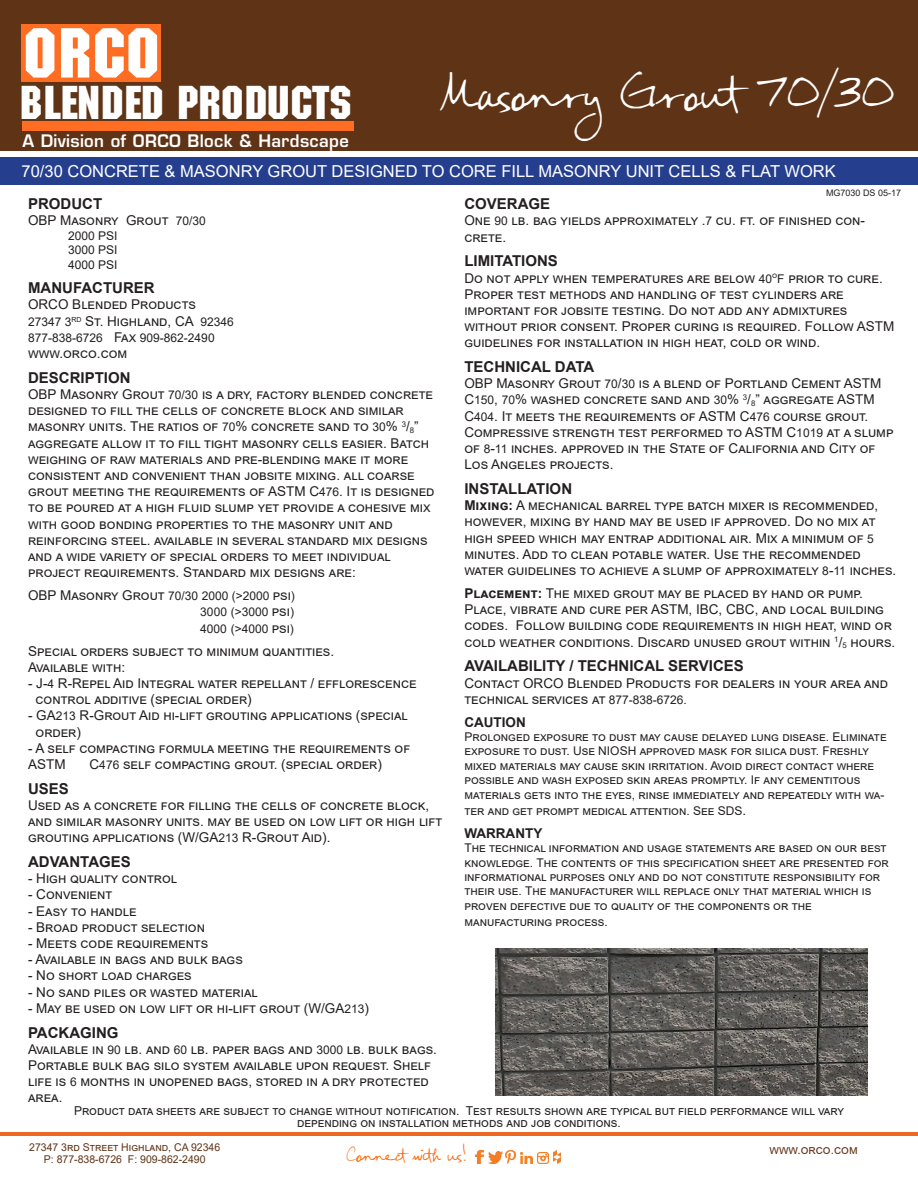
<style>
.page{position:relative;width:918px;height:1188px;background:#fff}
.page>*{position:absolute;margin:0;border:0;box-sizing:border-box;transform-origin:0 0}
.t1{font:68.85px "Machine Std";color:#fff;scale:1.04 1}
.t2{font:46.2px "Machine Std";color:#fff;scale:1.04 1}
.t3{font:36px "FG Rebecca Script";color:#fff}
.t4{font:600 16.8px "Eurostile LT Std";letter-spacing:.02em;color:#fff}
.t5{font:16.5px "Arial";color:#fff}
.t6{font:700 15px "Arial";color:#231f20}
.t7{font:13.8px "FG Rebecca Script";color:#ff6b0b}
.t8{font:13.5px/16.2px "Arial";color:#231f20}
.t9{font:700 13.5px "Arial";color:#231f20}
.t10{font:12.3px "Arial";color:#231f20}
.t11{font:12.3px "Arial";color:#623317}
.t12{font:12px/14.4px "Arial";color:#231f20}
.t13{font:10.65px "Arial";color:#5f3316}
.t14{font:9px "Arial";color:#231f20}
.s1{font-size:12px}
.s2{font-size:13.5px}
.s3{font-weight:700}
</style>
<div class="page">
<div style="left:0;top:0;width:918px;height:151px;background:#5f3316"></div>
<div style="left:0;top:158px;width:918px;height:27px;background:#253f8e"></div>
<div style="left:22px;top:24px;width:139px;height:58px;background:#ff6d22"></div>
<div style="left:22px;top:121px;width:332px;height:10px;background:#ff6d22"></div>
<hr style="left:0;top:1132px;width:918px;height:4px;background:#ee6825">
<hr style="left:0;top:1132px;width:918px;height:1px;background:#ff6d22">
<img style="left:495px;top:948px;width:372px;height:147px">
<svg style="left:475px;top:1151px;width:8px;height:12px"></svg>
<svg style="left:489px;top:1151px;width:59px;height:12px"></svg>
<img style="left:554px;top:1150px;width:7px;height:14px">
<p class="t1" style="left:23px;top:13px;width:133px">ORCO</p>
<p class="t2" style="left:20px;top:76px;width:321px">BLENDED PRODUCTS</p>
<p class="t4" style="left:22px;top:130px;width:328px">A Division of ORCO Block &amp; Hardscape</p>
<p class="t3" style="left:439px;top:73px;width:457px">Masonry Grout 70/30</p>
<p class="t5" style="left:22px;top:160px;width:816px">70/30 CONCRETE &amp; MASONRY GROUT DESIGNED TO CORE FILL MASONRY UNIT CELLS &amp; FLAT WORK</p>
<p class="t6" style="left:28px;top:193px;width:76px">PRODUCT</p>
<p class="t8" style="left:28px;top:212px;width:179px">OBP Masonry Grout <span class="s1">70/30</span></p>
<p class="t12" style="left:68px;top:228px;width:51px">2000 PSI</p>
<p class="t12" style="left:68px;top:243px;width:51px">3000 PSI</p>
<p class="t12" style="left:68px;top:257px;width:51px">4000 PSI</p>
<p class="t6" style="left:28px;top:277px;width:128px">MANUFACTURER</p>
<p class="t8" style="left:28px;top:297px;width:169px">ORCO Blended Products</p>
<p class="t8" style="left:28px;top:313px;width:207px"><span class="s1">27347 3</span><sup>RD</sup> St. Highland, CA <span class="s1">92346</span></p>
<p class="t12" style="left:28px;top:330px;width:188px">877-838-6726 <span class="s2">Fax</span> 909-862-2490</p>
<p class="t8" style="left:28px;top:345px;width:101px">www.orco.com</p>
<p class="t6" style="left:28px;top:367px;width:104px">DESCRIPTION</p>
<p class="t8" style="left:28px;top:386px;width:408px">OBP Masonry Grout <span class="s1">70/30</span> is a dry, factory blended concrete designed to fill the cells of concrete block and similar masonry units. The ratios of <span class="s1">70</span>% concrete sand to <span class="s1">30</span>% <sup>3</sup>/<sub>8</sub>” aggregate allow it to fill tight masonry cells easier. Batch weighing of raw materials and pre-blending make it more consistent and convenient than jobsite mixing. all coarse grout meeting the requirements of ASTM C<span class="s1">476</span>. It is designed to be poured at a high fluid slump yet provide a cohesive mix with good bonding properties to the masonry unit and reinforcing steel. available in several standard mix designs and a wide variety of special orders to meet individual project requirements. Standard mix designs are:</p>
<p class="t8" style="left:28px;top:587px;width:268px">OBP Masonry Grout <span class="s1">70/30 2000 (&gt;2000</span> psi<span class="s1">)</span></p>
<p class="t12" style="left:200px;top:605px;width:95px">3000 (&gt;3000 <span class="s2">psi</span>)</p>
<p class="t12" style="left:200px;top:621px;width:95px">4000 (&gt;4000 <span class="s2">psi</span>)</p>
<p class="t8" style="left:28px;top:643px;width:308px">Special orders subject to minimum quantities.</p>
<p class="t8" style="left:28px;top:659px;width:99px">Available with:</p>
<p class="t8" style="left:36px;top:675px;width:382px;text-indent:-8px">- J-<span class="s1">4</span> R-Repel Aid Integral water repellant / efflorescence control additive (special order)</p>
<p class="t8" style="left:36px;top:707px;width:374px;text-indent:-8px">- GA<span class="s1">213</span> R-Grout Aid hi-lift grouting applications (special order)</p>
<p class="t8" style="left:28px;top:740px;width:384px">- A self compacting formula meeting the requirements of<br>ASTM</p>
<p class="t8" style="left:90px;top:756px;width:294px">C<span class="s1">476</span> self compacting grout. (special order)</p>
<p class="t6" style="left:28px;top:778px;width:42px">USES</p>
<p class="t8" style="left:28px;top:797px;width:416px">Used as a concrete for filling the cells of concrete block, and similar masonry units. may be used on low lift or high lift grouting applications (W/GA<span class="s1">213</span> R-Grout Aid).</p>
<p class="t6" style="left:28px;top:851px;width:104px">ADVANTAGES</p>
<p class="t8" style="left:28px;top:870px;width:151px">- High quality control</p>
<p class="t8" style="left:28px;top:886px;width:86px">- Convenient</p>
<p class="t8" style="left:28px;top:903px;width:110px">- Easy to handle</p>
<p class="t8" style="left:28px;top:919px;width:178px">- Broad product selection</p>
<p class="t8" style="left:28px;top:935px;width:182px">- Meets code requirements</p>
<p class="t8" style="left:28px;top:951px;width:216px">- Available in bags and bulk bags</p>
<p class="t8" style="left:28px;top:967px;width:165px">- No short load charges</p>
<p class="t8" style="left:28px;top:984px;width:231px">- No sand piles or wasted material</p>
<p class="t8" style="left:28px;top:1000px;width:342px">- May be used on low lift or hi-lift grout (W/GA<span class="s1">213</span>)</p>
<p class="t6" style="left:28px;top:1022px;width:92px">PACKAGING</p>
<p class="t8" style="left:28px;top:1041px;width:410px">Available in <span class="s1">90</span> lb. and <span class="s1">60</span> lb. paper bags and <span class="s1">3000</span> lb. bulk bags.<br>Portable bulk bag silo system available upon request. Shelf life is <span class="s1">6</span> months in unopened bags, stored in a dry protected area.</p>
<p class="t14" style="left:826px;top:187px;width:77px">MG7030 DS 05-17</p>
<p class="t6" style="left:464px;top:193px;width:87px">COVERAGE</p>
<p class="t8" style="left:464px;top:212px;width:402px">One <span class="s1">90</span> lb. bag yields approximately .<span class="s1">7</span> cu. ft. of finished con&shy;crete.</p>
<p class="t6" style="left:464px;top:250px;width:95px">LIMITATIONS</p>
<p class="t8" style="left:464px;top:270px;width:431px">Do not apply when temperatures are below <span class="s1">40</span><sup>o</sup><span class="s1">F</span> prior to cure.<br>Proper test methods and handling of test cylinders are important for jobsite testing. Do not add any admixtures without prior consent. Proper curing is required. Follow ASTM guidelines for installation in high heat, cold or wind.</p>
<p class="t6" style="left:464px;top:356px;width:131px">TECHNICAL DATA</p>
<p class="t8" style="left:464px;top:375px;width:431px">OBP Masonry Grout <span class="s1">70</span>/<span class="s1">30</span> is a blend of Portland Cement ASTM C<span class="s1">150</span>, <span class="s1">70</span>% washed concrete sand and <span class="s1">30</span>% <sup>3</sup>/<sub>8</sub>” aggregate ASTM C<span class="s1">404</span>. It meets the requirements of ASTM C<span class="s1">476</span> course grout.<br>Compressive strength test performed to ASTM C<span class="s1">1019</span> at a slump of <span class="s1">8</span>-<span class="s1">11</span> inches. approved in the State of California and City of Los Angeles projects.</p>
<p class="t6" style="left:464px;top:478px;width:109px">INSTALLATION</p>
<p class="t8" style="left:464px;top:497px;width:433px"><span class="s3">Mixing:</span> A mechanical barrel type batch mixer is recommended, however, mixing by hand may be used if approved. Do no mix at high speed which may entrap additional air. Mix a minimum of <span class="s1">5 </span>minutes. Add to clean potable water. Use the recommended water guidelines to achieve a slump of approximately <span class="s1">8</span>-<span class="s1">11</span> inches.</p>
<p class="t8" style="left:464px;top:585px;width:432px"><span class="s3">Placement:</span> The mixed grout may be placed by hand or pump.<br>Place, vibrate and cure per ASTM, IBC, CBC, and local building codes. Follow building code requirements in high heat, wind or cold weather conditions. Discard unused grout within <sup>1</sup>/<sub>5</sub> hours.</p>
<p class="t6" style="left:464px;top:655px;width:281px">AVAILABILITY / TECHNICAL SERVICES</p>
<p class="t8" style="left:464px;top:675px;width:425px">Contact ORCO Blended Products for dealers in your area and technical services at <span class="s1">877-838-6726.</span></p>
<p class="t9" style="left:464px;top:712px;width:63px">CAUTION</p>
<p class="t12" style="left:464px;top:730px;width:424px">Prolonged exposure to dust may cause delayed lung disease. Eliminate exposure to dust. Use NIOSH approved mask for silica dust. Freshly mixed materials may cause skin irritation. Avoid direct contact where possible and wash exposed skin areas promptly. If any cementitous materials gets into the eyes, rinse immediately and repeatedly with wa-</p>
<p class="t12" style="left:464px;top:803px;width:283px">ter and get prompt medical attention. See SDS<span class="s2">.</span></p>
<p class="t9" style="left:464px;top:824px;width:79px">WARRANTY</p>
<p class="t12" style="left:464px;top:841px;width:426px">The technical information and usage statements are based on our best knowledge. The contents of this specification sheet are presented for informational purposes only and do not constitute responsibility for their use. The manufacturer will replace only that material which is proven defective due to quality of the components or the</p>
<p class="t12" style="left:464px;top:915px;width:145px">manufacturing process.</p>
<p class="t10" style="left:74px;top:1102px;width:772px">Product data sheets are subject to change without notification. Test results shown are typical but field performance will vary</p>
<p class="t10" style="left:297px;top:1114px;width:325px">depending on installation methods and job conditions.</p>
<p class="t11" style="left:770px;top:1142px;width:90px">www.orco.com</p>
<p class="t13" style="left:29px;top:1140px;width:193px">27347 3rd Street Highland, CA 92346</p>
<p class="t13" style="left:44px;top:1152px;width:163px">P: 877-838-6726 F: 909-862-2490</p>
<p class="t7" style="left:347px;top:1148px;width:122px">Connect with us!</p>
</div>
